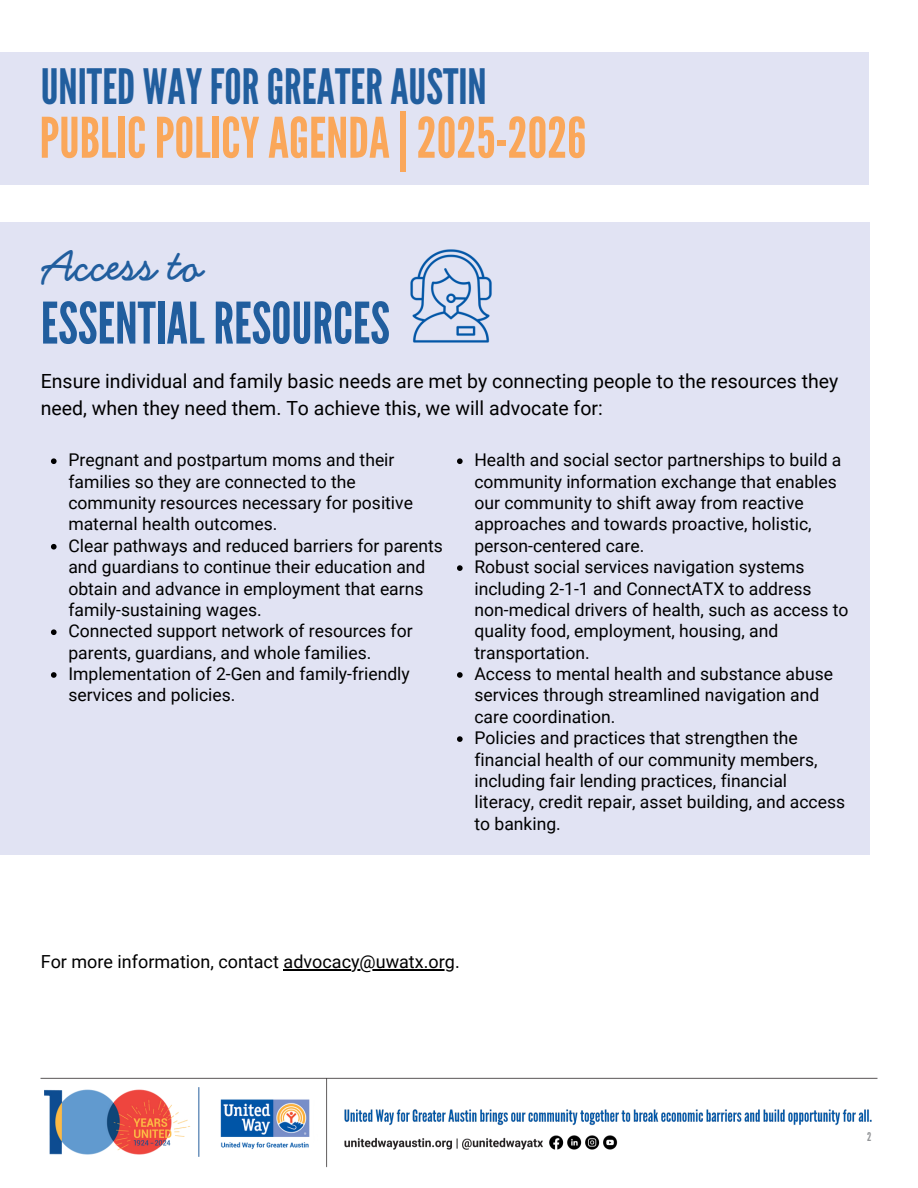
<style>
.page{position:relative;width:918px;height:1188px;background:#fff}
.page>*{position:absolute;margin:0;border:0;box-sizing:border-box;transform-origin:0 0}
.t1{font:57.15px "League Gothic";color:#215e9e}
.t2{font:55.8px "League Gothic";color:#faa75a}
.t3{font:48.6px "League Gothic";color:#215e9e}
.t4{font:700 48.45px "Handsome";color:#215e9e}
.t5{font:19.5px/27px "Roboto";color:#000}
.t6{font:18px "Roboto";color:#000}
.t7{font:17.55px/21.3px "Roboto";color:#000}
.t8{font:12px "League Gothic";color:#939598}
</style>
<div class="page">
<img style="left:40px;top:1077px;width:838px;height:91px">
<div style="left:0;top:222px;width:869px;height:632px;background:#e1e3f3"></div>
<img style="left:410px;top:249px;width:82px;height:94px">
<svg style="left:51px;top:458px;width:6px;height:6px"></svg>
<svg style="left:51px;top:544px;width:6px;height:6px"></svg>
<svg style="left:51px;top:629px;width:6px;height:6px"></svg>
<svg style="left:51px;top:672px;width:6px;height:6px"></svg>
<svg style="left:457px;top:458px;width:6px;height:6px"></svg>
<svg style="left:457px;top:565px;width:6px;height:6px"></svg>
<svg style="left:457px;top:672px;width:6px;height:6px"></svg>
<svg style="left:457px;top:736px;width:6px;height:6px"></svg>
<div style="left:0;top:52px;width:868px;height:132px;background:#e1e3f3"></div>
<div style="left:38px;top:1082px;width:275px;height:99px;background:#fff"></div>
<img style="left:45px;top:1088px;width:269px;height:69px">
<hr style="left:284px;top:969px;width:171px;height:1px;background:#000">
<p class="t3" style="left:41px;top:59px;width:448px">UNITED WAYFORGREATERAUSTIN</p>
<p class="t2" style="left:40px;top:106px;width:548px">PUBLICPOLICYAGENDA|2025-2026</p>
<h4 class="t4" style="left:44px;top:238px;width:162px">Access to</h4>
<h4 class="t1" style="left:41px;top:290px;width:351px">ESSENTIALRESOURCES</h4>
<p class="t5" style="left:41px;top:368px;width:799px">Ensure individual and family basic needs are met by connecting people to the resources they need, when they need them. To achieve this, we will advocate for:</p>
<p class="t7" style="left:68px;top:450px;width:346px">Pregnant and postpartum moms and their families so they are connected to the community resources necessary for positive maternal health outcomes.</p>
<p class="t7" style="left:68px;top:535px;width:376px">Clear pathways and reduced barriers for parents and guardians to continue their education and obtain and advance in employment that earns family-sustaining wages.</p>
<p class="t7" style="left:68px;top:621px;width:346px">Connected support network of resources for parents, guardians, and whole families.</p>
<p class="t7" style="left:68px;top:663px;width:343px">Implementation of 2-Gen and family-friendly services and policies.</p>
<p class="t7" style="left:474px;top:450px;width:368px">Health and social sector partnerships to build a community information exchange that enables our community to shift away from reactive approaches and towards proactive, holistic, person-centered care.</p>
<p class="t7" style="left:474px;top:557px;width:376px">Robust social services navigation systems including 2-1-1 and ConnectATX to address non-medical drivers of health, such as access to quality food, employment, housing, and transportation.</p>
<p class="t7" style="left:474px;top:663px;width:360px">Access to mental health and substance abuse services through streamlined navigation and care coordination.</p>
<p class="t7" style="left:474px;top:728px;width:372px">Policies and practices that strengthen the financial health of our community members, including fair lending practices, financial literacy, credit repair, asset building, and access to banking.</p>
<p class="t6" style="left:41px;top:952px;width:421px">For more information, contact advocacy@uwatx.org.</p>
<h1 class="t8" style="left:867px;top:1130px;width:6px">2</h1>
</div>
